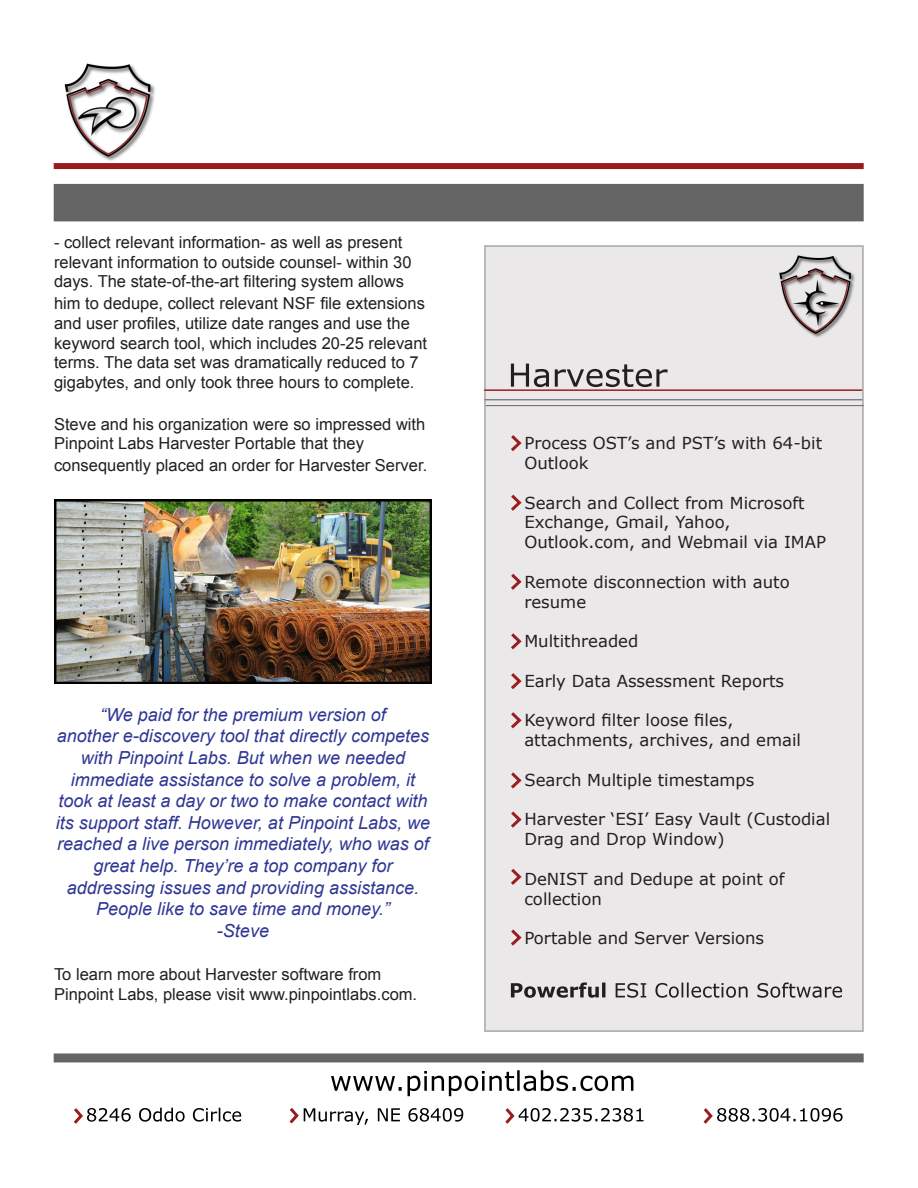
<style>
.page{position:relative;width:918px;height:1188px;background:#fff}
.page>*{position:absolute;margin:0;border:0;box-sizing:border-box;transform-origin:0 0}
.t1{font:italic 18px/21.6px "Arial";color:#2f3795;text-align:center}
.t2{font:16.5px/19.8px "Arial";color:#231f20}
.t3{font:16.5px/19.8px "Verdana";color:#231f20}
</style>
<div class="page">
<div style="left:54px;top:184px;width:810px;height:37px;background:#666565"></div>
<div style="left:54px;top:163px;width:810px;height:6px;background:#981b1e"></div>
<div style="left:54px;top:1053px;width:810px;height:9px;background:#666565"></div>
<img style="left:64px;top:63px;width:91px;height:98px">
<svg style="left:331px;top:1070px;width:302px;height:26px"></svg>
<svg style="left:73px;top:1107px;width:770px;height:18px"></svg>
<div style="left:484px;top:245px;width:380px;height:787px;background:#eae8e8;border:2px solid #a8a8a7"></div>
<svg style="left:511px;top:982px;width:331px;height:16px"></svg>
<hr style="left:486px;top:405px;width:378px;height:1px;background:#666">
<hr style="left:484px;top:399px;width:378px;height:1px;background:#666">
<hr style="left:484px;top:389px;width:378px;height:2px;background:#9b1c1e">
<svg style="left:511px;top:435px;width:11px;height:16px"></svg>
<svg style="left:511px;top:494px;width:11px;height:17px"></svg>
<svg style="left:511px;top:573px;width:11px;height:17px"></svg>
<svg style="left:511px;top:633px;width:11px;height:17px"></svg>
<svg style="left:511px;top:673px;width:11px;height:16px"></svg>
<svg style="left:511px;top:712px;width:11px;height:17px"></svg>
<svg style="left:511px;top:772px;width:11px;height:17px"></svg>
<svg style="left:511px;top:811px;width:11px;height:17px"></svg>
<svg style="left:511px;top:868px;width:11px;height:17px"></svg>
<svg style="left:511px;top:929px;width:11px;height:17px"></svg>
<svg style="left:511px;top:364px;width:157px;height:23px"></svg>
<img style="left:779px;top:255px;width:76px;height:83px">
<img style="left:54px;top:499px;width:378px;height:184px">
<p class="t2" style="left:54px;top:232px;width:359px">- collect relevant information- as well as present relevant information to outside counsel- within 30 days. The state-of-the-art filtering system allows</p>
<p class="t2" style="left:54px;top:293px;width:375px">him to dedupe, collect relevant NSF file extensions and user profiles, utilize date ranges and use the keyword search tool, which includes 20-25 relevant terms. The data set was dramatically reduced to 7 gigabytes, and only took three hours to complete.</p>
<p class="t2" style="left:54px;top:414px;width:373px">Steve and his organization were so impressed with<br>Pinpoint Labs Harvester Portable that they</p>
<p class="t2" style="left:54px;top:455px;width:375px">consequently placed an order for Harvester Server.</p>
<p class="t1" style="left:100px;top:704px;width:287px">“We paid for the premium version of</p>
<p class="t1" style="left:57px;top:726px;width:374px">another e-discovery tool that directly competes with Pinpoint Labs. But when we needed</p>
<p class="t1" style="left:56px;top:769px;width:376px">immediate assistance to solve a problem, it took at least a day or two to make contact with its support staff. However, at Pinpoint Labs, we reached a live person immediately, who was of great help. They’re a top company for</p>
<p class="t1" style="left:67px;top:877px;width:354px">addressing issues and providing assistance.<br>People like to save time and money.”</p>
<p class="t1" style="left:217px;top:920px;width:54px">-Steve</p>
<p class="t2" style="left:54px;top:965px;width:329px">To learn more about Harvester software from</p>
<p class="t2" style="left:54px;top:985px;width:365px">Pinpoint Labs, please visit www.pinpointlabs.com.</p>
<p class="t3" style="left:524px;top:433px;width:299px">Process OST’s and PST’s with 64-bit<br>Outlook</p>
<p class="t3" style="left:524px;top:492px;width:282px">Search and Collect from Microsoft<br>Exchange, Gmail, Yahoo,</p>
<p class="t3" style="left:524px;top:532px;width:303px">Outlook.com, and Webmail via IMAP</p>
<p class="t3" style="left:524px;top:572px;width:267px">Remote disconnection with auto</p>
<p class="t3" style="left:524px;top:591px;width:63px">resume</p>
<p class="t3" style="left:524px;top:631px;width:116px">Multithreaded</p>
<p class="t3" style="left:524px;top:671px;width:261px">Early Data Assessment Reports</p>
<p class="t3" style="left:524px;top:710px;width:211px">Keyword filter loose files,</p>
<p class="t3" style="left:524px;top:730px;width:278px">attachments, archives, and email</p>
<p class="t3" style="left:524px;top:770px;width:232px">Search Multiple timestamps</p>
<p class="t3" style="left:524px;top:809px;width:307px">Harvester ‘ESI’ Easy Vault (Custodial<br>Drag and Drop Window)</p>
<p class="t3" style="left:524px;top:869px;width:262px">DeNIST and Dedupe at point of</p>
<p class="t3" style="left:524px;top:888px;width:79px">collection</p>
<p class="t3" style="left:524px;top:928px;width:241px">Portable and Server Versions</p>
</div>
